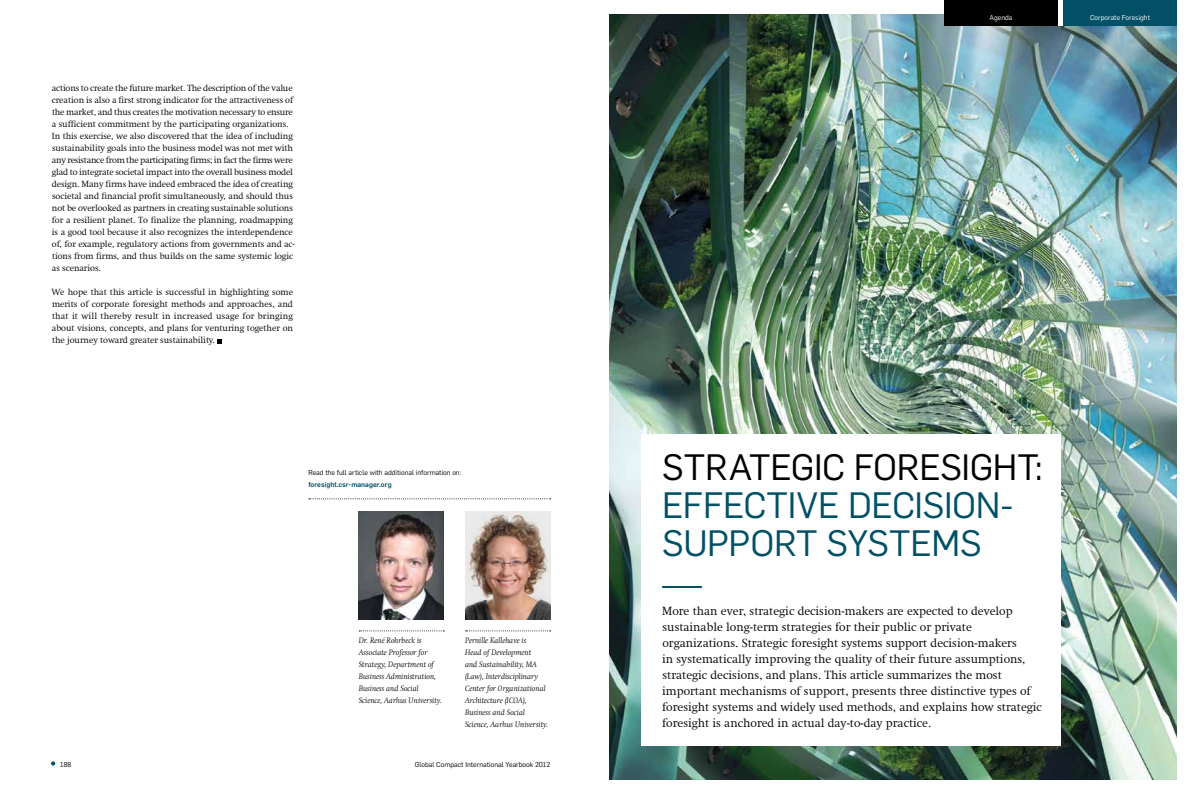
<style>
.page{position:relative;width:1191px;height:794px;background:#fff}
.page>*{position:absolute;margin:0;border:0;box-sizing:border-box;transform-origin:0 0}
.t1{font:36px "Flama";letter-spacing:-.01em;color:#015065}
.t2{font:36px "Flama";letter-spacing:-.01em;color:#000}
.t3{font:300 12px/16px "Swift Com";color:#000}
.t4{font:300 9px/12px "Swift Com";letter-spacing:-.005em;color:#000}
.t5{font:italic 300 8px/12px "Swift Com";color:#000}
.t6{font:7px "Flama";color:#000}
.t7{font:500 7px "Flama";color:#015065}
.t8{font:7px "Flama";color:#fff}
</style>
<div class="page">
<img style="left:609px;top:14px;width:567px;height:766px">
<div style="left:641px;top:434px;width:419px;height:311px;background:#fff"></div>
<hr style="left:662px;top:586px;width:40px;height:2px;background:#015065">
<svg style="left:1057px;top:7px;width:6px;height:19px"></svg>
<div style="left:944px;top:0;width:113px;height:26px;background:#000"></div>
<div style="left:1063px;top:0;width:113px;height:26px;background:#015065"></div>
<img style="left:465px;top:511px;width:85px;height:108px">
<svg style="left:359px;top:630px;width:85px;height:1px"></svg>
<img style="left:359px;top:511px;width:85px;height:108px">
<svg style="left:465px;top:630px;width:85px;height:1px"></svg>
<svg style="left:217px;top:339px;width:5px;height:4px"></svg>
<svg style="left:309px;top:498px;width:241px;height:1px"></svg>
<svg style="left:51px;top:761px;width:4px;height:4px"></svg>
<p class="t4" style="left:52px;top:82px;width:245px">actions to create the future market. The description of the value creation is also a first strong indicator for the attractiveness of the market, and thus creates the motivation necessary to ensure a sufficient commitment by the participating organizations.<br>In this exercise, we also discovered that the idea of including sustainability goals into the business model was not met with any resistance from the participating firms; in fact the firms were glad to integrate societal impact into the overall business model design. Many firms have indeed embraced the idea of creating societal and financial profit simultaneously, and should thus not be overlooked as partners in creating sustainable solutions for a resilient planet. To finalize the planning, roadmapping is a good tool because it also recognizes the interdependence of, for example, regulatory actions from governments and ac&shy;tions from firms, and thus builds on the same systemic logic as scenarios.</p>
<p class="t4" style="left:51px;top:286px;width:243px;text-align:justify">We hope that this article is successful in highlighting some merits of corporate foresight methods and approaches, and that it will thereby result in increased usage for bringing about visions, concepts, and plans for venturing together on the journey toward greater sustainability.</p>
<p class="t6" style="left:308px;top:468px;width:154px">Read the full article with additional information on:</p>
<p class="t7" style="left:308px;top:480px;width:85px">foresight.csr-manager.org</p>
<p class="t5" style="left:359px;top:634px;width:85px">Dr. René Rohrbeck is<br>Associate Professor for<br>Strategy, Department of<br>Business Administration,<br>Business and Social<br>Science, Aarhus University.</p>
<p class="t5" style="left:465px;top:634px;width:85px">Pernille Kallehave is<br>Head of Development<br>and Sustainability, MA (Law), Interdisciplinary<br>Center for Organizational<br>Architecture (ICOA),<br>Business and Social<br>Science, Aarhus University.</p>
<p class="t6" style="left:60px;top:759px;width:13px">188</p>
<p class="t6" style="left:415px;top:759px;width:137px">Global Compact International Yearbook 2012</p>
<p class="t8" style="left:989px;top:13px;width:25px">Agenda</p>
<p class="t8" style="left:1090px;top:13px;width:62px">Corporate Foresight</p>
<h1 class="t2" style="left:662px;top:442px;width:44px">Strat</h1>
<h1 class="t2" style="left:770px;top:442px;width:39px">egic</h1>
<h1 class="t2" style="left:854px;top:442px;width:190px">Foresig ht:</h1>
<h1 class="t1" style="left:662px;top:480px;width:247px">Effective Decisio</h1>
<h1 class="t1" style="left:976px;top:480px;width:39px">n-</h1>
<h1 class="t1" style="left:662px;top:518px;width:111px">Support</h1>
<h1 class="t1" style="left:826px;top:518px;width:152px">Systems</h1>
<p class="t3" style="left:662px;top:603px;width:381px">More than ever, strategic decision-makers are expected to develop sustainable long-term strategies for their public or private organizations. Strategic foresight systems support decision-makers<br>in systematically improving the quality of their future assumptions, strategic decisions, and plans. This article summarizes the most important mechanisms of support, presents three distinctive types of foresight systems and widely used methods, and explains how strategic foresight is anchored in actual day-to-day practice.</p>
</div>
